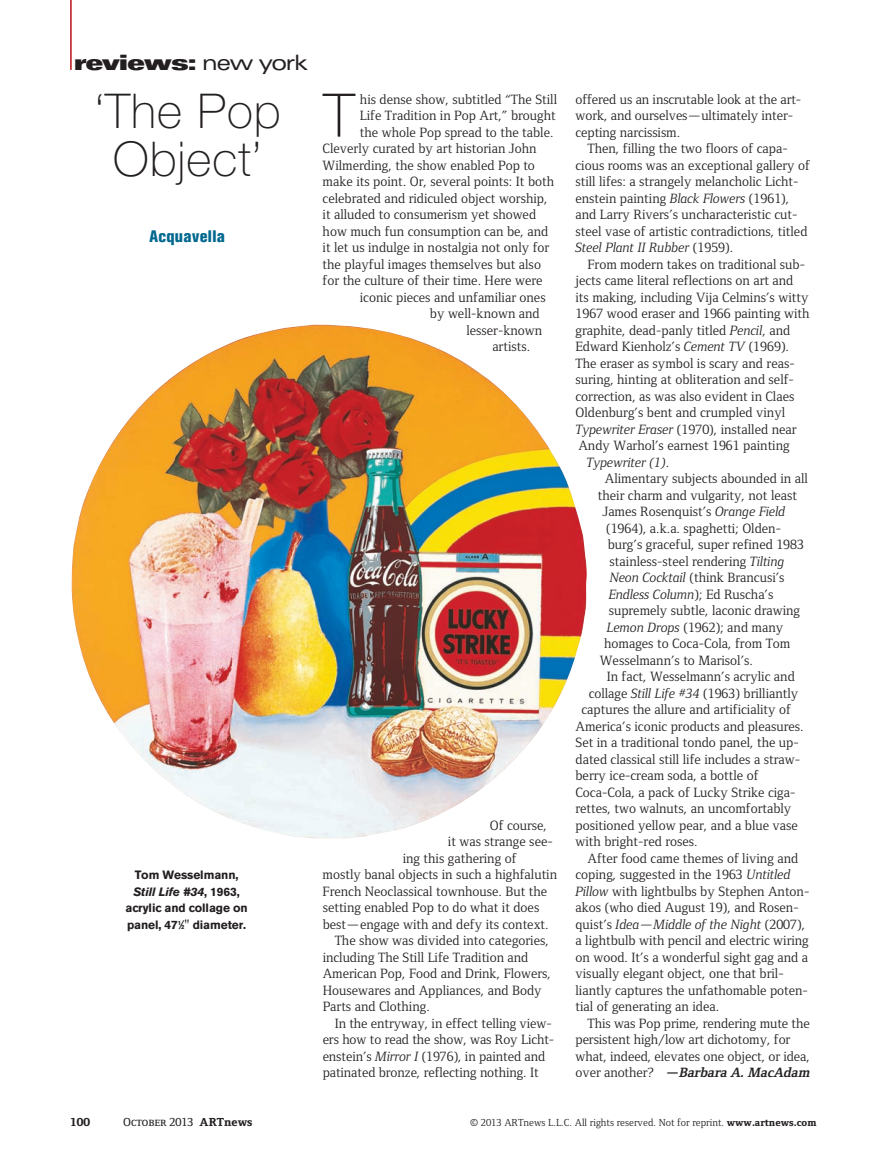
<style>
.page{position:relative;width:882px;height:1175px;background:#fff}
.page>*{position:absolute;margin:0;border:0;box-sizing:border-box;transform-origin:0 0}
.t1{font:100 60.15px "Helvetica Neue";color:#231f20}
.t2{font:100 48px/48px "Helvetica Neue";letter-spacing:.02em;color:#231f20;text-align:center}
.t3{font:900 expanded 21.15px "Univers";letter-spacing:-.06em;color:#231f20}
.t4{font:800 condensed 16.5px "Akzidenz Grotesk BE";letter-spacing:.02em;color:#006890}
.t5{font:13.8px/16.5px "Foundry Form Serif";color:#231f20}
.t6{font:italic 13.8px "Foundry Form Serif";color:#231f20}
.t7{font:italic 700 13.8px "Foundry Form Serif";color:#231f20}
.t8{font:700 12px/16.5px "Akzidenz Grotesk BE";letter-spacing:-.01em;color:#231f20;text-align:center}
.t9{font:12px "Foundry Form Serif Medium SC";color:#231f20}
.t10{font:800 12px "Foundry Form Serif";color:#231f20}
.t11{font:10.5px "Foundry Form Serif";color:#231f20}
.s1{font-weight:400}
.s2{font-style:italic}
.s3{font-size:6px}
.s4{font-stretch:condensed;font-size:12.75px}
.s5{font-style:normal}
.s6{font-weight:400;font-style:normal}
.s7{font-family:"Foundry Form Serif";font-weight:500}
.s8{font-family:"Foundry Form Serif";font-weight:800}
.s9{font-weight:800}
</style>
<div class="page">
<hr style="left:70px;top:0;width:2px;height:70px;background:#bb1018">
<img style="left:72px;top:325px;width:515px;height:513px">
<h3 class="t3" style="left:74px;top:55px;width:236px">reviews: <span class="s1">new york</span></h3>
<h2 class="t2" style="left:94px;top:91px;width:188px">‘The Pop<br>Object’</h2>
<p class="t4" style="left:149px;top:230px;width:77px">Acquavella</p>
<h1 class="t1" style="left:323px;top:94px;width:33px">T</h1>
<p class="t5" style="left:360px;top:91px;width:199px">his dense show, subtitled “The Still</p>
<p class="t5" style="left:360px;top:107px;width:197px">Life Tradition in Pop Art,” brought</p>
<p class="t5" style="left:360px;top:124px;width:195px">the whole Pop spread to the table.</p>
<p class="t5" style="left:322px;top:140px;width:215px">Cleverly curated by art historian John</p>
<p class="t5" style="left:322px;top:157px;width:214px">Wilmerding, the show enabled Pop to</p>
<p class="t5" style="left:322px;top:173px;width:233px">make its point. Or, several points: It both</p>
<p class="t5" style="left:322px;top:190px;width:226px">celebrated and ridiculed object worship,</p>
<p class="t5" style="left:322px;top:206px;width:215px">it alluded to consumerism yet showed</p>
<p class="t5" style="left:322px;top:223px;width:227px">how much fun consumption can be, and</p>
<p class="t5" style="left:322px;top:239px;width:228px">it let us indulge in nostalgia not only for</p>
<p class="t5" style="left:322px;top:256px;width:220px">the playful images themselves but also</p>
<p class="t5" style="left:322px;top:272px;width:221px">for the culture of their time. Here were</p>
<p class="t5" style="left:360px;top:289px;width:187px">iconic pieces and unfamiliar ones</p>
<p class="t5" style="left:430px;top:305px;width:111px">by well-known and</p>
<p class="t5" style="left:466px;top:322px;width:77px">lesser-known</p>
<p class="t5" style="left:492px;top:338px;width:39px">artists.</p>
<p class="t8" style="left:125px;top:868px;width:124px">Tom Wesselmann,<br><span class="s2">Still Life #34</span>, 1963, acrylic and collage on panel, 47<sup>1</sup>⁄<span class="s3">2</span><span class="s4">''</span> diameter.</p>
<p class="t5" style="left:490px;top:817px;width:59px">Of course,</p>
<p class="t5" style="left:448px;top:833px;width:106px">it was strange see-</p>
<p class="t5" style="left:403px;top:850px;width:115px">ing this gathering of</p>
<p class="t5" style="left:322px;top:866px;width:236px">mostly banal objects in such a highfalutin</p>
<p class="t5" style="left:322px;top:883px;width:226px">French Neoclassical townhouse. But the</p>
<p class="t5" style="left:322px;top:899px;width:218px">setting enabled Pop to do what it does</p>
<p class="t5" style="left:322px;top:916px;width:227px">best—engage with and defy its context.</p>
<p class="t5" style="left:334px;top:932px;width:216px">The show was divided into categories,</p>
<p class="t5" style="left:322px;top:949px;width:207px">including The Still Life Tradition and</p>
<p class="t5" style="left:322px;top:965px;width:230px">American Pop, Food and Drink, Flowers,</p>
<p class="t5" style="left:322px;top:982px;width:220px">Housewares and Appliances, and Body</p>
<p class="t5" style="left:322px;top:998px;width:109px">Parts and Clothing.</p>
<p class="t5" style="left:334px;top:1015px;width:219px">In the entryway, in effect telling view-</p>
<p class="t5" style="left:322px;top:1031px;width:233px">ers how to read the show, was Roy Licht-</p>
<p class="t5" style="left:322px;top:1048px;width:224px">enstein’s <span class="s2">Mirror I</span> (1976), in painted and</p>
<p class="t5" style="left:322px;top:1064px;width:217px">patinated bronze, reflecting nothing. It</p>
<p class="t5" style="left:575px;top:91px;width:227px">offered us an inscrutable look at the art&shy;work, and ourselves—ultimately inter&shy;cepting narcissism.</p>
<p class="t5" style="left:575px;top:140px;width:236px;text-indent:12px">Then, filling the two floors of capa&shy;cious rooms was an exceptional gallery of still lifes: a strangely melancholic Licht&shy;enstein painting <span class="s2">Black Flowers</span> (1961), and Larry Rivers’s uncharacteristic cut&shy;steel vase of artistic contradictions, titled <span class="s2">Steel Plant II Rubber</span> (1959).</p>
<p class="t5" style="left:587px;top:256px;width:219px">From modern takes on traditional sub-</p>
<p class="t5" style="left:575px;top:272px;width:219px">jects came literal reflections on art and</p>
<p class="t5" style="left:575px;top:289px;width:234px">its making, including Vija Celmins’s witty</p>
<p class="t5" style="left:575px;top:305px;width:235px">1967 wood eraser and 1966 painting with</p>
<p class="t5" style="left:575px;top:322px;width:216px">graphite, dead-panly titled <span class="s2">Pencil</span>, and</p>
<p class="t5" style="left:575px;top:338px;width:215px">Edward Kienholz’s <span class="s2">Cement TV</span> (1969).</p>
<p class="t5" style="left:575px;top:355px;width:221px">The eraser as symbol is scary and reas-</p>
<p class="t5" style="left:575px;top:371px;width:220px">suring, hinting at obliteration and self-</p>
<p class="t5" style="left:575px;top:388px;width:220px">correction, as was also evident in Claes</p>
<p class="t5" style="left:575px;top:404px;width:211px">Oldenburg’s bent and crumpled vinyl</p>
<p class="t5" style="left:575px;top:421px;width:222px"><span class="s2">Typewriter Eraser</span> (1970), installed near</p>
<p class="t5" style="left:578px;top:437px;width:213px">Andy Warhol’s earnest 1961 painting</p>
<p class="t6" style="left:586px;top:454px;width:84px">Typewriter (1)<span class="s5">.</span></p>
<p class="t5" style="left:605px;top:470px;width:204px">Alimentary subjects abounded in all</p>
<p class="t5" style="left:598px;top:487px;width:201px">their charm and vulgarity, not least</p>
<p class="t5" style="left:602px;top:503px;width:185px">James Rosenquist’s <span class="s2">Orange Field</span></p>
<p class="t5" style="left:606px;top:520px;width:176px">(1964), a.k.a. spaghetti; Olden-</p>
<p class="t5" style="left:607px;top:536px;width:198px">burg’s graceful, super refined 1983</p>
<p class="t5" style="left:609px;top:553px;width:177px">stainless-steel rendering <span class="s2">Tilting</span></p>
<p class="t5" style="left:609px;top:569px;width:176px"><span class="s2">Neon Cocktail</span> (think Brancusi’s</p>
<p class="t6" style="left:608px;top:586px;width:166px">Endless Column<span class="s5">); Ed Ruscha’s</span></p>
<p class="t5" style="left:608px;top:602px;width:193px">supremely subtle, laconic drawing</p>
<p class="t5" style="left:607px;top:619px;width:178px"><span class="s2">Lemon Drops</span> (1962); and many</p>
<p class="t5" style="left:604px;top:635px;width:188px">homages to Coca-Cola, from Tom</p>
<p class="t5" style="left:600px;top:652px;width:155px">Wesselmann’s to Marisol’s.</p>
<p class="t5" style="left:606px;top:668px;width:190px">In fact, Wesselmann’s acrylic and</p>
<p class="t5" style="left:588px;top:685px;width:211px">collage <span class="s2">Still Life #34</span> (1963) brilliantly</p>
<p class="t5" style="left:581px;top:701px;width:211px">captures the allure and artificiality of</p>
<p class="t5" style="left:575px;top:718px;width:229px">America’s iconic products and pleasures.</p>
<p class="t5" style="left:575px;top:734px;width:225px">Set in a traditional tondo panel, the up-</p>
<p class="t5" style="left:575px;top:751px;width:226px">dated classical still life includes a straw-</p>
<p class="t5" style="left:575px;top:767px;width:184px">berry ice-cream soda, a bottle of</p>
<p class="t5" style="left:575px;top:784px;width:221px">Coca-Cola, a pack of Lucky Strike ciga-</p>
<p class="t5" style="left:575px;top:800px;width:217px">rettes, two walnuts, an uncomfortably</p>
<p class="t5" style="left:575px;top:817px;width:224px">positioned yellow pear, and a blue vase</p>
<p class="t5" style="left:575px;top:833px;width:124px">with bright-red roses.</p>
<p class="t5" style="left:587px;top:850px;width:212px">After food came themes of living and</p>
<p class="t5" style="left:575px;top:866px;width:217px">coping, suggested in the 1963 <span class="s2">Untitled</span></p>
<p class="t5" style="left:575px;top:883px;width:235px"><span class="s2">Pillow</span> with lightbulbs by Stephen Anton-</p>
<p class="t5" style="left:575px;top:899px;width:225px">akos (who died August 19), and Rosen-</p>
<p class="t6" style="left:575px;top:916px;width:231px"><span class="s5">quist’s</span> Idea<span class="s5">—</span>Middle of the Night <span class="s5">(2007),</span></p>
<p class="t5" style="left:575px;top:932px;width:235px">a lightbulb with pencil and electric wiring</p>
<p class="t5" style="left:575px;top:948px;width:234px">on wood. It’s a wonderful sight gag and a</p>
<p class="t5" style="left:575px;top:965px;width:210px">visually elegant object, one that bril-</p>
<p class="t5" style="left:575px;top:981px;width:234px">liantly captures the unfathomable poten-</p>
<p class="t5" style="left:575px;top:998px;width:145px">tial of generating an idea.</p>
<p class="t5" style="left:587px;top:1014px;width:224px">This was Pop prime, rendering mute the</p>
<p class="t5" style="left:575px;top:1031px;width:216px">persistent high/low art dichotomy, for</p>
<p class="t5" style="left:575px;top:1047px;width:236px">what, indeed, elevates one object, or idea,</p>
<p class="t7" style="left:575px;top:1064px;width:237px"><span class="s6">over another?</span> —Barbara A. MacAdam</p>
<p class="t10" style="left:70px;top:1115px;width:21px">100</p>
<p class="t9" style="left:123px;top:1115px;width:131px">October <span class="s7">2013</span> <span class="s8">ARTnews</span></p>
<p class="t11" style="left:470px;top:1117px;width:348px">© 2013 ARTnews L.L.C. All rights reserved. Not for reprint. <span class="s9">www.artnews.com</span></p>
</div>
